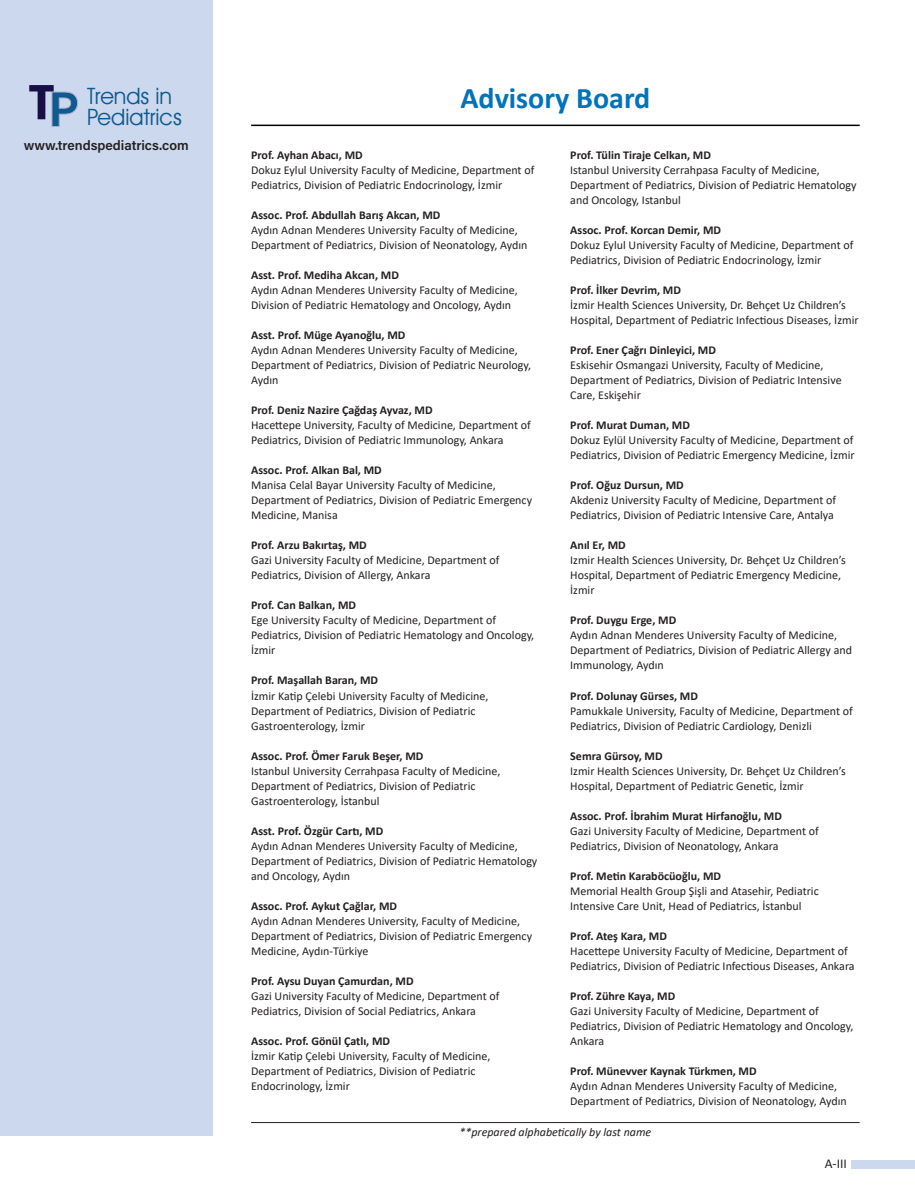
<style>
.page{position:relative;width:915px;height:1191px;background:#fff}
.page>*{position:absolute;margin:0;border:0;box-sizing:border-box;transform-origin:0 0}
.Advisory_Board_Title{font:700 30px "Calibri";color:#0073bc}
.t1{font:22.5px "Avant Garde IT Cby BT";color:#0e5a91}
.t2{font:600 13.5px "Acumin Pro";letter-spacing:-.005em;color:#231f20}
.t3{font:13.5px "Calibri";color:#231f20}
.Advisory_Board_Membe{font:12px/15px "Calibri";color:#231f20}
.Advisory_Board_Membe-2{font:700 12px "Calibri";color:#231f20}
.alphabetically{font:italic 12px "Calibri";color:#231f20}
</style>
<div class="page">
<div style="left:850px;top:1159px;width:64px;height:9px;background:#ccd8ed"></div>
<div style="left:0;top:0;width:213px;height:1135px;background:#ccd8ed"></div>
<svg style="left:29px;top:85px;width:49px;height:42px"></svg>
<hr style="left:251px;top:125px;width:608px;height:1px;background:#000">
<hr style="left:251px;top:1122px;width:608px;height:1px;background:#231f20">
<p class="t1" style="left:87px;top:83px;width:86px">Trends in</p>
<p class="t1" style="left:87px;top:104px;width:96px">Pediatrics</p>
<p class="t2" style="left:24px;top:136px;width:166px">www.trendspediatrics.com</p>
<p class="Advisory_Board_Title" style="left:460px;top:76px;width:191px">Advisory Board</p>
<p class="Advisory_Board_Membe-2" style="left:251px;top:147px;width:113px">Prof. Ayhan Abacı, MD</p>
<p class="Advisory_Board_Membe" style="left:251px;top:162px;width:285px">Dokuz Eylul University Faculty of Medicine, Department of<br>Pediatrics, Division of Pediatric Endocrinology, İzmir</p>
<p class="Advisory_Board_Membe-2" style="left:251px;top:207px;width:191px">Assoc. Prof. Abdullah Barış Akcan, MD</p>
<p class="Advisory_Board_Membe" style="left:251px;top:222px;width:278px">Aydın Adnan Menderes University Faculty of Medicine,<br>Department of Pediatrics, Division of Neonatology, Aydın</p>
<p class="Advisory_Board_Membe-2" style="left:251px;top:267px;width:149px">Asst. Prof. Mediha Akcan, MD</p>
<p class="Advisory_Board_Membe" style="left:251px;top:282px;width:268px">Aydın Adnan Menderes University Faculty of Medicine,<br>Division of Pediatric Hematology and Oncology, Aydın</p>
<p class="Advisory_Board_Membe-2" style="left:251px;top:327px;width:156px">Asst. Prof. Müge Ayanoğlu, MD</p>
<p class="Advisory_Board_Membe" style="left:251px;top:342px;width:281px">Aydın Adnan Menderes University Faculty of Medicine,<br>Department of Pediatrics, Division of Pediatric Neurology,<br>Aydın</p>
<p class="Advisory_Board_Membe-2" style="left:251px;top:402px;width:183px">Prof. Deniz Nazire Çağdaş Ayvaz, MD</p>
<p class="Advisory_Board_Membe" style="left:251px;top:417px;width:281px">Hacettepe University, Faculty of Medicine, Department of<br>Pediatrics, Division of Pediatric Immunology, Ankara</p>
<p class="Advisory_Board_Membe-2" style="left:251px;top:462px;width:132px">Assoc. Prof. Alkan Bal, MD</p>
<p class="Advisory_Board_Membe" style="left:251px;top:477px;width:282px">Manisa Celal Bayar University Faculty of Medicine,<br>Department of Pediatrics, Division of Pediatric Emergency<br>Medicine, Manisa</p>
<p class="Advisory_Board_Membe-2" style="left:251px;top:537px;width:117px">Prof. Arzu Bakırtaş, MD</p>
<p class="Advisory_Board_Membe" style="left:251px;top:552px;width:250px">Gazi University Faculty of Medicine, Department of<br>Pediatrics, Division of Allergy, Ankara</p>
<p class="Advisory_Board_Membe-2" style="left:251px;top:597px;width:106px">Prof. Can Balkan, MD</p>
<p class="Advisory_Board_Membe" style="left:251px;top:612px;width:284px">Ege University Faculty of Medicine, Department of<br>Pediatrics, Division of Pediatric Hematology and Oncology,<br>İzmir</p>
<p class="Advisory_Board_Membe-2" style="left:251px;top:672px;width:129px">Prof. Maşallah Baran, MD</p>
<p class="Advisory_Board_Membe" style="left:251px;top:687px;width:239px">İzmir Katip Çelebi University Faculty of Medicine,<br>Department of Pediatrics, Division of Pediatric<br>Gastroenterology, İzmir</p>
<p class="Advisory_Board_Membe-2" style="left:251px;top:747px;width:174px">Assoc. Prof. Ömer Faruk Beşer, MD</p>
<p class="Advisory_Board_Membe" style="left:251px;top:762px;width:251px">Istanbul University Cerrahpasa Faculty of Medicine,<br>Department of Pediatrics, Division of Pediatric<br>Gastroenterology, İstanbul</p>
<p class="Advisory_Board_Membe-2" style="left:251px;top:822px;width:134px">Asst. Prof. Özgür Cartı, MD</p>
<p class="Advisory_Board_Membe" style="left:251px;top:837px;width:288px">Aydın Adnan Menderes University Faculty of Medicine,<br>Department of Pediatrics, Division of Pediatric Hematology and Oncology, Aydın</p>
<p class="Advisory_Board_Membe-2" style="left:251px;top:897px;width:147px">Assoc. Prof. Aykut Çağlar, MD</p>
<p class="Advisory_Board_Membe" style="left:251px;top:912px;width:282px">Aydın Adnan Menderes University, Faculty of Medicine,<br>Department of Pediatrics, Division of Pediatric Emergency<br>Medicine, Aydın-Türkiye</p>
<p class="Advisory_Board_Membe-2" style="left:251px;top:972px;width:164px">Prof. Aysu Duyan Çamurdan, MD</p>
<p class="Advisory_Board_Membe" style="left:251px;top:987px;width:250px">Gazi University Faculty of Medicine, Department of<br>Pediatrics, Division of Social Pediatrics, Ankara</p>
<p class="Advisory_Board_Membe-2" style="left:251px;top:1032px;width:140px">Assoc. Prof. Gönül Çatlı, MD</p>
<p class="Advisory_Board_Membe" style="left:251px;top:1047px;width:241px">İzmir Katip Çelebi University, Faculty of Medicine,<br>Department of Pediatrics, Division of Pediatric<br>Endocrinology, İzmir</p>
<p class="Advisory_Board_Membe-2" style="left:570px;top:147px;width:142px">Prof. Tülin Tiraje Celkan, MD</p>
<p class="Advisory_Board_Membe" style="left:570px;top:162px;width:288px">Istanbul University Cerrahpasa Faculty of Medicine,<br>Department of Pediatrics, Division of Pediatric Hematology and Oncology, Istanbul</p>
<p class="Advisory_Board_Membe-2" style="left:570px;top:222px;width:152px">Assoc. Prof. Korcan Demir, MD</p>
<p class="Advisory_Board_Membe" style="left:570px;top:237px;width:285px">Dokuz Eylul University Faculty of Medicine, Department of<br>Pediatrics, Division of Pediatric Endocrinology, İzmir</p>
<p class="Advisory_Board_Membe-2" style="left:570px;top:282px;width:112px">Prof. İlker Devrim, MD</p>
<p class="Advisory_Board_Membe" style="left:570px;top:297px;width:290px">İzmir Health Sciences University, Dr. Behçet Uz Children’s<br>Hospital, Department of Pediatric Infectious Diseases, İzmir</p>
<p class="Advisory_Board_Membe-2" style="left:570px;top:342px;width:147px">Prof. Ener Çağrı Dinleyici, MD</p>
<p class="Advisory_Board_Membe" style="left:570px;top:357px;width:273px">Eskisehir Osmangazi University, Faculty of Medicine,<br>Department of Pediatrics, Division of Pediatric Intensive<br>Care, Eskişehir</p>
<p class="Advisory_Board_Membe-2" style="left:570px;top:417px;width:121px">Prof. Murat Duman, MD</p>
<p class="Advisory_Board_Membe" style="left:570px;top:432px;width:286px">Dokuz Eylül University Faculty of Medicine, Department of<br>Pediatrics, Division of Pediatric Emergency Medicine, İzmir</p>
<p class="Advisory_Board_Membe-2" style="left:570px;top:477px;width:115px">Prof. Oğuz Dursun, MD</p>
<p class="Advisory_Board_Membe" style="left:570px;top:492px;width:267px">Akdeniz University Faculty of Medicine, Department of<br>Pediatrics, Division of Pediatric Intensive Care, Antalya</p>
<p class="Advisory_Board_Membe-2" style="left:570px;top:537px;width:57px">Anıl Er, MD</p>
<p class="Advisory_Board_Membe" style="left:570px;top:552px;width:277px">Izmir Health Sciences University, Dr. Behçet Uz Children’s<br>Hospital, Department of Pediatric Emergency Medicine,<br>İzmir</p>
<p class="Advisory_Board_Membe-2" style="left:570px;top:612px;width:107px">Prof. Duygu Erge, MD</p>
<p class="Advisory_Board_Membe" style="left:570px;top:627px;width:283px">Aydın Adnan Menderes University Faculty of Medicine,<br>Department of Pediatrics, Division of Pediatric Allergy and<br>Immunology, Aydın</p>
<p class="Advisory_Board_Membe-2" style="left:570px;top:687px;width:129px">Prof. Dolunay Gürses, MD</p>
<p class="Advisory_Board_Membe" style="left:570px;top:702px;width:284px">Pamukkale University, Faculty of Medicine, Department of<br>Pediatrics, Division of Pediatric Cardiology, Denizli</p>
<p class="Advisory_Board_Membe-2" style="left:570px;top:747px;width:94px">Semra Gürsoy, MD</p>
<p class="Advisory_Board_Membe" style="left:570px;top:762px;width:277px">Izmir Health Sciences University, Dr. Behçet Uz Children’s<br>Hospital, Department of Pediatric Genetic, İzmir</p>
<p class="Advisory_Board_Membe-2" style="left:570px;top:807px;width:213px">Assoc. Prof. İbrahim Murat Hirfanoğlu, MD</p>
<p class="Advisory_Board_Membe" style="left:570px;top:822px;width:250px">Gazi University Faculty of Medicine, Department of<br>Pediatrics, Division of Neonatology, Ankara</p>
<p class="Advisory_Board_Membe-2" style="left:570px;top:867px;width:152px">Prof. Metin Karaböcüoğlu, MD</p>
<p class="Advisory_Board_Membe" style="left:570px;top:882px;width:250px">Memorial Health Group Şişli and Atasehir, Pediatric<br>Intensive Care Unit, Head of Pediatrics, İstanbul</p>
<p class="Advisory_Board_Membe-2" style="left:570px;top:927px;width:98px">Prof. Ateş Kara, MD</p>
<p class="Advisory_Board_Membe" style="left:570px;top:942px;width:286px">Hacettepe University Faculty of Medicine, Department of<br>Pediatrics, Division of Pediatric Infectious Diseases, Ankara</p>
<p class="Advisory_Board_Membe-2" style="left:570px;top:987px;width:106px">Prof. Zühre Kaya, MD</p>
<p class="Advisory_Board_Membe" style="left:570px;top:1002px;width:284px">Gazi University Faculty of Medicine, Department of<br>Pediatrics, Division of Pediatric Hematology and Oncology,<br>Ankara</p>
<p class="Advisory_Board_Membe-2" style="left:570px;top:1062px;width:188px">Prof. Münevver Kaynak Türkmen, MD</p>
<p class="Advisory_Board_Membe" style="left:570px;top:1077px;width:278px">Aydın Adnan Menderes University Faculty of Medicine,<br>Department of Pediatrics, Division of Neonatology, Aydın</p>
<p class="alphabetically" style="left:459px;top:1123px;width:193px">**prepared alphabetically by last name</p>
<p class="t3" style="left:824px;top:1154px;width:24px">A-III</p>
</div>
